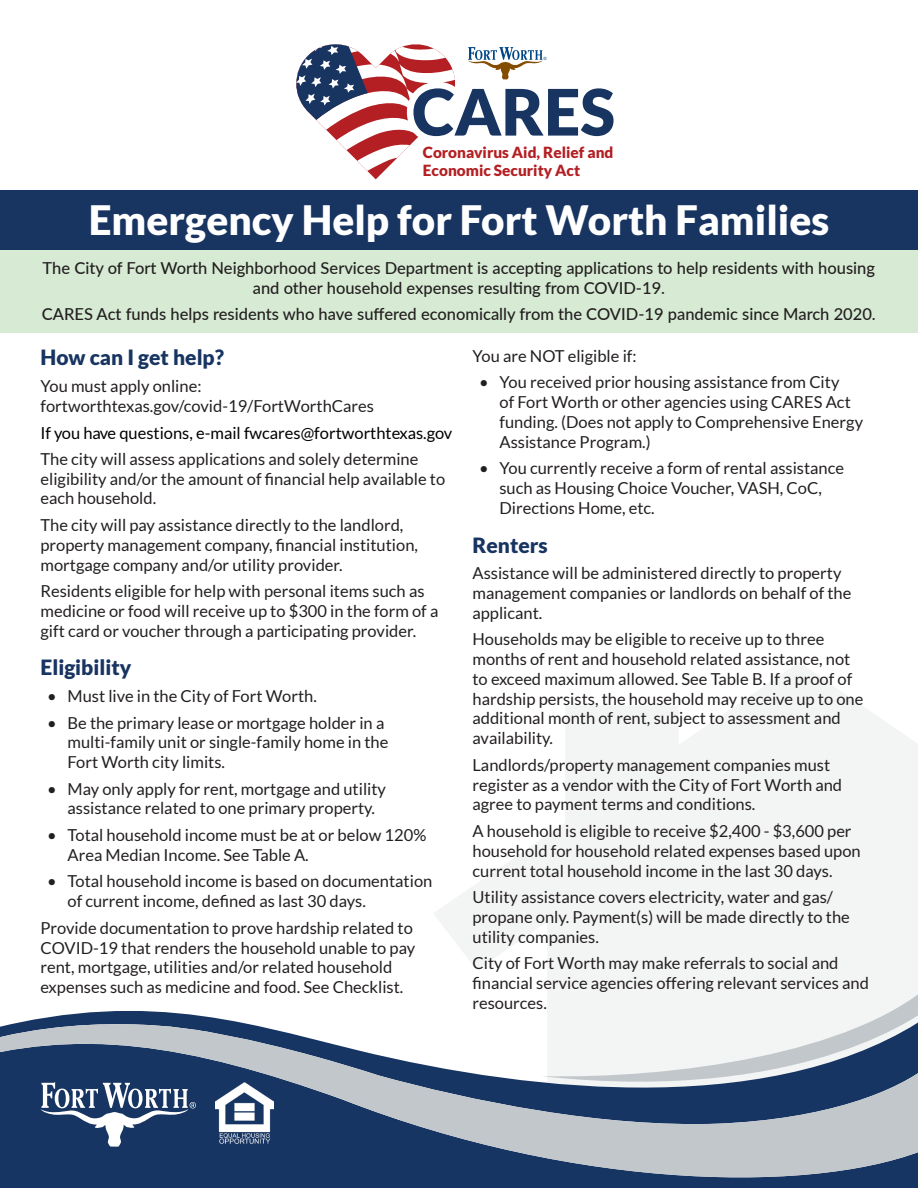
<style>
.page{position:relative;width:918px;height:1188px;background:#fff}
.page>*{position:absolute;margin:0;border:0;box-sizing:border-box;transform-origin:0 0}
.t1{font:900 40.5px "Lato";color:#fff}
.t2{font:900 21px "Lato";color:#183461}
.t3{font:16.5px/19.8px "Lato";color:#231f20}
.t4{font:500 16.5px/19.8px "Lato";color:#231f20;text-align:center}
.t5{font:16.5px "Lato";color:#000}
.t6{font:900 15.3px/18.5px "Lato";color:#b41f23}
</style>
<div class="page">
<svg style="left:434px;top:663px;width:484px;height:321px;fill:#f3f4f4"></svg>
<div style="left:548px;top:984px;width:370px;height:23px;background:#f3f4f4"></div>
<svg style="left:0;top:1007px;width:918px;height:181px"></svg>
<svg style="left:41px;top:1082px;width:155px;height:65px"></svg>
<img style="left:216px;top:1082px;width:57px;height:61px">
<svg style="left:296px;top:44px;width:318px;height:135px"></svg>
<div style="left:430px;top:102px;width:20px;height:20px;background:#fff"></div>
<div style="left:0;top:191px;width:918px;height:60px;background:#183461"></div>
<div style="left:0;top:251px;width:918px;height:82px;background:#d7ebd4"></div>
<p class="t6" style="left:423px;top:142px;width:192px">Coronavirus Aid, Relief and<br>Economic Security Act</p>
<h1 class="t1" style="left:89px;top:196px;width:742px">Emergency Help for Fort Worth Families</h1>
<p class="t4" style="left:43px;top:257px;width:834px">The City of Fort Worth Neighborhood Services Department is accepting applications to help residents with housing and other household expenses resulting from COVID-19.</p>
<p class="t4" style="left:42px;top:304px;width:835px">CARES Act funds helps residents who have suffered economically from the COVID-19 pandemic since March 2020.</p>
<p class="t2" style="left:40px;top:345px;width:185px">How can I get help?</p>
<p class="t3" style="left:40px;top:376px;width:335px">You must apply online: fortworthtexas.gov/covid-19/FortWorthCares</p>
<p class="t3" style="left:40px;top:449px;width:406px">The city will assess applications and solely determine eligibility and/or the amount of financial help available to each household.</p>
<p class="t3" style="left:40px;top:515px;width:379px">The city will pay assistance directly to the landlord, property management company, financial institution, mortgage company and/or utility provider.</p>
<p class="t3" style="left:40px;top:581px;width:399px">Residents eligible for help with personal items such as medicine or food will receive up to $300 in the form of a gift card or voucher through a participating provider.</p>
<p class="t2" style="left:40px;top:655px;width:92px">Eligibility</p>
<p class="t3" style="left:47px;top:686px;width:271px">• Must live in the City of Fort Worth.</p>
<p class="t3" style="left:67px;top:713px;width:322px;text-indent:-20px">• Be the primary lease or mortgage holder in a multi-family unit or single-family home in the<br>Fort Worth city limits.</p>
<p class="t3" style="left:47px;top:779px;width:340px;text-align:center">• May only apply for rent, mortgage and utility assistance related to one primary property.</p>
<p class="t3" style="left:67px;top:825px;width:360px;text-indent:-20px">• Total household income must be at or below 120%<br>Area Median Income. See Table A.</p>
<p class="t3" style="left:67px;top:871px;width:366px;text-indent:-20px">• Total household income is based on documentation of current income, defined as last 30 days.</p>
<p class="t3" style="left:41px;top:918px;width:376px">Provide documentation to prove hardship related to COVID-19 that renders the household unable to pay rent, mortgage, utilities and/or related household expenses such as medicine and food. See Checklist.</p>
<p class="t5" style="left:40px;top:423px;width:413px">If you have questions, e-mail fwcares@fortworthtexas.gov</p>
<p class="t3" style="left:473px;top:346px;width:166px">You are NOT eligible if:</p>
<p class="t3" style="left:499px;top:372px;width:365px;text-indent:-20px">• You received prior housing assistance from City<br>of Fort Worth or other agencies using CARES Act funding. (Does not apply to Comprehensive Energy Assistance Program.)</p>
<p class="t3" style="left:499px;top:458px;width:346px;text-indent:-20px">• You currently receive a form of rental assistance such as Housing Choice Voucher, VASH, CoC,<br>Directions Home, etc.</p>
<p class="t2" style="left:472px;top:533px;width:77px">Renters</p>
<p class="t3" style="left:472px;top:563px;width:380px">Assistance will be administered directly to property management companies or landlords on behalf of the applicant.</p>
<p class="t3" style="left:472px;top:629px;width:392px">Households may be eligible to receive up to three months of rent and household related assistance, not to exceed maximum allowed. See Table B. If a proof of hardship persists, the household may receive up to one additional month of rent, subject to assessment and availability.</p>
<p class="t3" style="left:472px;top:755px;width:371px">Landlords/property management companies must register as a vendor with the City of Fort Worth and agree to payment terms and conditions.</p>
<p class="t3" style="left:472px;top:821px;width:390px">A household is eligible to receive $2,400 - $3,600 per household for household related expenses based upon current total household income in the last 30 days.</p>
<p class="t3" style="left:472px;top:887px;width:379px">Utility assistance covers electricity, water and gas/ propane only. Payment(s) will be made directly to the utility companies.</p>
<p class="t3" style="left:472px;top:953px;width:398px">City of Fort Worth may make referrals to social and financial service agencies offering relevant services and resources.</p>
</div>
